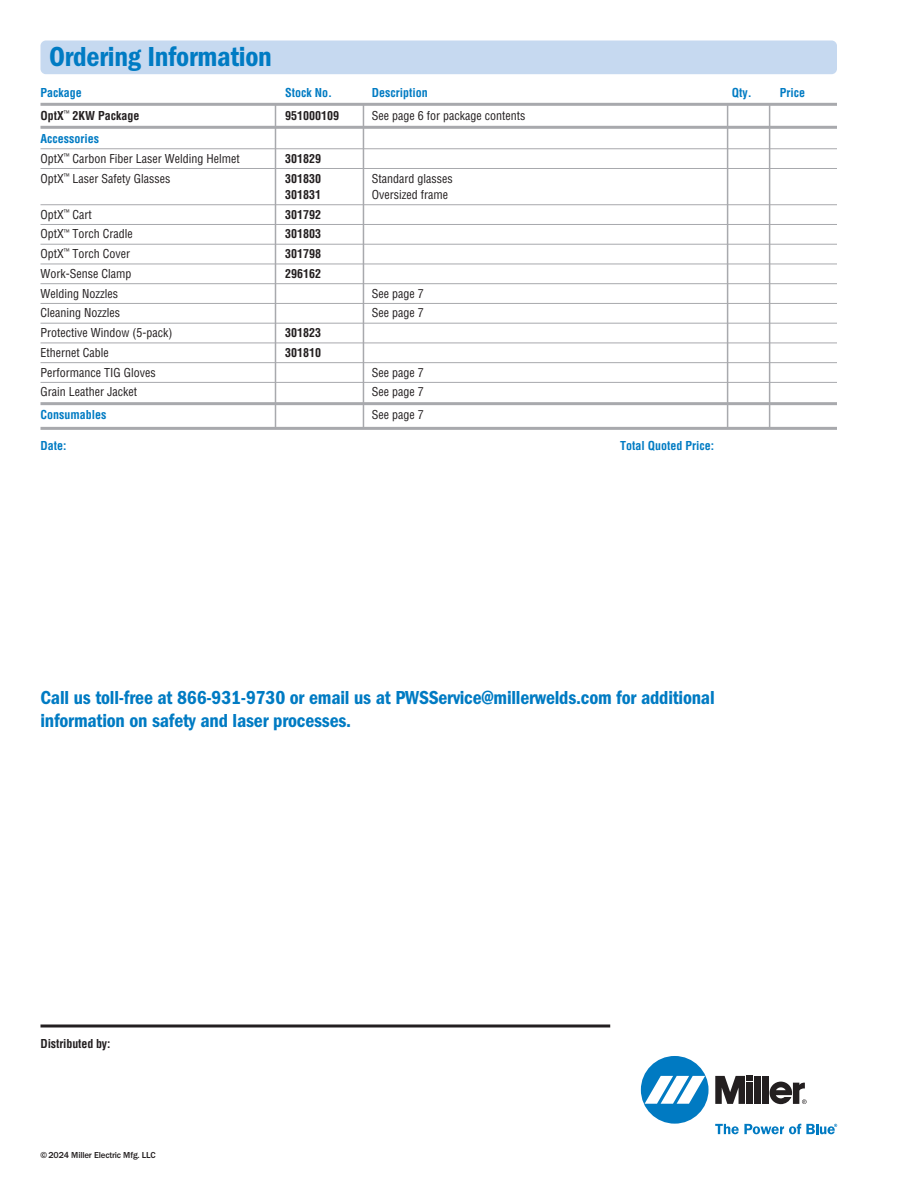
<style>
.page{position:relative;width:918px;height:1188px;background:#fff}
.page>*{position:absolute;margin:0;border:0;box-sizing:border-box;transform-origin:0 0}
.t1{font:28.5px "ITC Franklin Gothic Std Dm Cd";letter-spacing:-.01em;color:#007bc3}
.t2{font:19.5px/22.5px "ITC Franklin Gothic Std Dm Cd";letter-spacing:-.01em;color:#007bc3}
.t3{font:condensed 12px "Helvetica";color:#231f20}
.t4{font:700 condensed 12px "Helvetica";color:#231f20}
.t5{font:700 condensed 12px "Helvetica";color:#007bc3}
.t6{font:500 9px "ITC Franklin Gothic Std";letter-spacing:-.02em;color:#231f20}
</style>
<div class="page">
<div style="left:641px;top:1056px;width:68px;height:68px;background:#007ac2;border-radius:50%"></div>
<svg style="left:645px;top:1076px;width:60px;height:28px"></svg>
<div style="left:754px;top:1076px;width:7px;height:28px;background:#231f20"></div>
<div style="left:763px;top:1076px;width:6px;height:28px;background:#231f20"></div>
<svg style="left:715px;top:1076px;width:38px;height:28px"></svg>
<svg style="left:770px;top:1082px;width:37px;height:22px"></svg>
<svg style="left:715px;top:1124px;width:122px;height:10px"></svg>
<svg style="left:40px;top:1024px;width:570px;height:4px;background:#595657"></svg>
<hr style="left:40px;top:103px;width:797px;height:3px;background:#a8a9ad">
<hr style="left:40px;top:126px;width:797px;height:3px;background:#a8a9ad">
<hr style="left:40px;top:148px;width:797px;height:1px;background:#a8a9ad">
<hr style="left:40px;top:168px;width:797px;height:1px;background:#a8a9ad">
<hr style="left:40px;top:204px;width:797px;height:1px;background:#a8a9ad">
<hr style="left:40px;top:224px;width:797px;height:1px;background:#a8a9ad">
<hr style="left:40px;top:244px;width:797px;height:1px;background:#a8a9ad">
<hr style="left:40px;top:264px;width:797px;height:1px;background:#a8a9ad">
<hr style="left:40px;top:283px;width:797px;height:1px;background:#a8a9ad">
<hr style="left:40px;top:303px;width:797px;height:1px;background:#a8a9ad">
<hr style="left:40px;top:323px;width:797px;height:1px;background:#a8a9ad">
<hr style="left:40px;top:343px;width:797px;height:1px;background:#a8a9ad">
<hr style="left:40px;top:362px;width:797px;height:1px;background:#a8a9ad">
<hr style="left:40px;top:382px;width:797px;height:1px;background:#a8a9ad">
<hr style="left:40px;top:402px;width:797px;height:3px;background:#a8a9ad">
<hr style="left:40px;top:427px;width:797px;height:3px;background:#a8a9ad">
<div style="left:40px;top:40px;width:797px;height:34px;background:#c6d9f0;border-radius:5px"></div>
<hr style="left:275px;top:105px;width:1px;height:323px;background:#a8a9ad">
<hr style="left:363px;top:105px;width:1px;height:323px;background:#a8a9ad">
<hr style="left:727px;top:105px;width:1px;height:323px;background:#a8a9ad">
<hr style="left:769px;top:104px;width:1px;height:325px;background:#a8a9ad">
<p class="t1" style="left:49px;top:47px;width:224px">Ordering Information</p>
<p class="t5" style="left:40px;top:88px;width:43px">Package</p>
<p class="t5" style="left:285px;top:88px;width:48px">Stock No.</p>
<p class="t5" style="left:372px;top:88px;width:57px">Description</p>
<p class="t5" style="left:732px;top:88px;width:21px">Qty.</p>
<p class="t5" style="left:780px;top:88px;width:27px">Price</p>
<p class="t4" style="left:40px;top:111px;width:100px">OptX<sup>™</sup> 2KW Package</p>
<p class="t4" style="left:285px;top:111px;width:55px">951000109</p>
<p class="t3" style="left:372px;top:111px;width:155px">See page 6 for package contents</p>
<p class="t5" style="left:40px;top:134px;width:60px">Accessories</p>
<p class="t3" style="left:40px;top:154px;width:201px">OptX<sup>™</sup> Carbon Fiber Laser Welding Helmet</p>
<p class="t4" style="left:285px;top:154px;width:37px">301829</p>
<p class="t3" style="left:40px;top:174px;width:131px">OptX<sup>™</sup> Laser Safety Glasses</p>
<p class="t4" style="left:285px;top:174px;width:37px">301830</p>
<p class="t3" style="left:372px;top:174px;width:82px">Standard glasses</p>
<p class="t4" style="left:285px;top:190px;width:37px">301831</p>
<p class="t3" style="left:372px;top:190px;width:78px">Oversized frame</p>
<p class="t3" style="left:40px;top:210px;width:53px">OptX<sup>™</sup> Cart</p>
<p class="t4" style="left:285px;top:210px;width:37px">301792</p>
<p class="t3" style="left:40px;top:229px;width:94px">OptX<sup>™</sup> Torch Cradle</p>
<p class="t4" style="left:285px;top:229px;width:37px">301803</p>
<p class="t3" style="left:40px;top:249px;width:91px">OptX<sup>™</sup> Torch Cover</p>
<p class="t4" style="left:285px;top:249px;width:37px">301798</p>
<p class="t3" style="left:40px;top:269px;width:92px">Work-Sense Clamp</p>
<p class="t4" style="left:285px;top:269px;width:37px">296162</p>
<p class="t3" style="left:40px;top:289px;width:79px">Welding Nozzles</p>
<p class="t3" style="left:372px;top:289px;width:53px">See page 7</p>
<p class="t3" style="left:40px;top:308px;width:81px">Cleaning Nozzles</p>
<p class="t3" style="left:372px;top:308px;width:53px">See page 7</p>
<p class="t3" style="left:40px;top:328px;width:133px">Protective Window (5-pack)</p>
<p class="t4" style="left:285px;top:328px;width:37px">301823</p>
<p class="t3" style="left:40px;top:348px;width:70px">Ethernet Cable</p>
<p class="t4" style="left:285px;top:348px;width:37px">301810</p>
<p class="t3" style="left:40px;top:368px;width:117px">Performance TIG Gloves</p>
<p class="t3" style="left:372px;top:368px;width:53px">See page 7</p>
<p class="t3" style="left:40px;top:387px;width:98px">Grain Leather Jacket</p>
<p class="t3" style="left:372px;top:387px;width:53px">See page 7</p>
<p class="t5" style="left:40px;top:410px;width:67px">Consumables</p>
<p class="t3" style="left:372px;top:410px;width:53px">See page 7</p>
<p class="t5" style="left:40px;top:441px;width:28px">Date:</p>
<p class="t5" style="left:620px;top:441px;width:96px">Total Quoted Price:</p>
<p class="t2" style="left:40px;top:688px;width:676px">Call us toll-free at 866-931-9730 or email us at PWSService@millerwelds.com for additional information on safety and laser processes.</p>
<p class="t4" style="left:41px;top:1039px;width:71px">Distributed by:</p>
<p class="t6" style="left:40px;top:1150px;width:117px">© 2024 Miller Electric Mfg. LLC</p>
</div>
